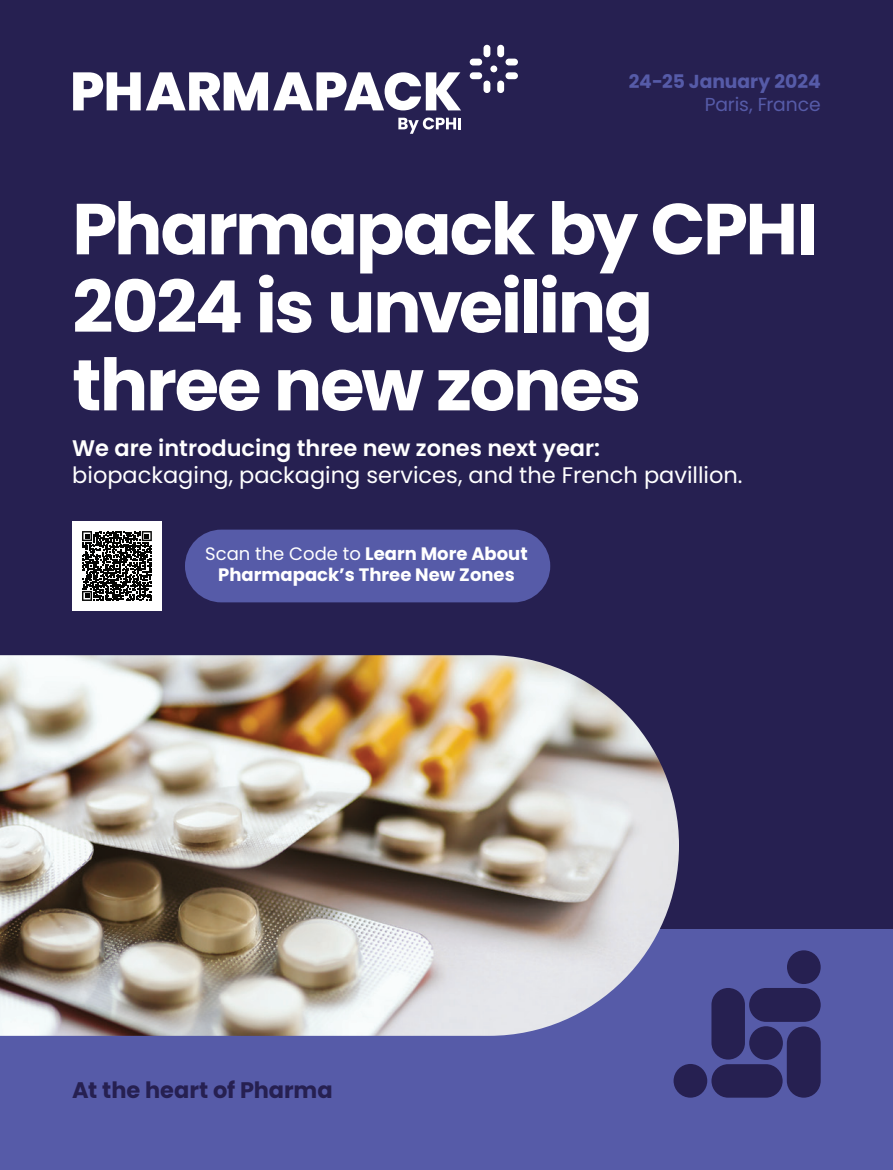
<style>
.page{position:relative;width:893px;height:1170px;background:#fff}
.page>*{position:absolute;margin:0;border:0;box-sizing:border-box;transform-origin:0 0}
.t1{font:700 72px/78px "Poppins";letter-spacing:-.03em;color:#fff}
.t2{font:22.5px "Poppins";color:#fff}
.t3{font:600 22.5px "Poppins";color:#fff}
.t4{font:700 22.5px "Poppins";color:#262051}
.t5{font:700 18.75px "Poppins";color:#565ba8}
.t6{font:18.75px "Poppins";letter-spacing:-.005em;color:#565ba8}
.t7{font:700 18px/21px "Poppins";color:#fff;text-align:center}
.s1{font-weight:400}
</style>
<div class="page">
<div style="left:0;top:0;width:893px;height:1169px;background:#262051"></div>
<div style="left:0;top:929px;width:893px;height:240px;background:#565ba8"></div>
<svg style="left:398px;top:118px;width:63px;height:16px"></svg>
<div style="left:470px;top:72px;width:12px;height:7px;background:#fff;border-radius:3px"></div>
<div style="left:470px;top:59px;width:12px;height:6px;background:#fff;border-radius:3px"></div>
<div style="left:505px;top:72px;width:13px;height:7px;background:#fff;border-radius:3px"></div>
<div style="left:505px;top:59px;width:13px;height:6px;background:#fff;border-radius:3px"></div>
<div style="left:490px;top:65px;width:7px;height:7px;background:#fff;border-radius:50%"></div>
<div style="left:483px;top:45px;width:7px;height:12px;background:#fff;border-radius:3px"></div>
<div style="left:497px;top:45px;width:7px;height:12px;background:#fff;border-radius:3px"></div>
<div style="left:483px;top:81px;width:7px;height:12px;background:#fff;border-radius:3px"></div>
<div style="left:497px;top:81px;width:7px;height:12px;background:#fff;border-radius:3px"></div>
<svg style="left:73px;top:72px;width:388px;height:38px"></svg>
<div style="left:185px;top:529px;width:365px;height:73px;background:#565ba8;border-radius:36px"></div>
<div style="left:749px;top:1026px;width:34px;height:33px;background:#262051;border-radius:50%"></div>
<div style="left:674px;top:1063px;width:33px;height:34px;background:#262051;border-radius:50%"></div>
<div style="left:787px;top:950px;width:34px;height:33px;background:#262051;border-radius:50%"></div>
<div style="left:711px;top:987px;width:34px;height:72px;background:#262051;border-radius:17px"></div>
<div style="left:711px;top:1064px;width:72px;height:33px;background:#262051;border-radius:17px"></div>
<div style="left:787px;top:1026px;width:34px;height:71px;background:#262051;border-radius:17px"></div>
<div style="left:749px;top:987px;width:72px;height:34px;background:#262051;border-radius:17px"></div>
<div style="left:72px;top:521px;width:90px;height:89px;background:#fff"></div>
<svg style="left:82px;top:531px;width:70px;height:70px"></svg>
<img style="left:0;top:655px;width:679px;height:380px">
<p class="t5" style="left:629px;top:71px;width:194px">24-25 January 2024</p>
<p class="t6" style="left:705px;top:93px;width:117px">Paris, France</p>
<h1 class="t1" style="left:72px;top:190px;width:747px">Pharmapack by CPHI<br>2024 is unveiling three new zones</h1>
<p class="t3" style="left:72px;top:435px;width:529px">We are introducing three new zones next year:</p>
<p class="t2" style="left:72px;top:462px;width:672px">biopackaging, packaging services, and the French pavillion.</p>
<p class="t7" style="left:205px;top:543px;width:324px"><span class="s1">Scan the Code to</span> Learn More About<br>Pharmapack’s Three New Zones</p>
<p class="t4" style="left:72px;top:1076px;width:262px">At the heart of Pharma</p>
</div>
